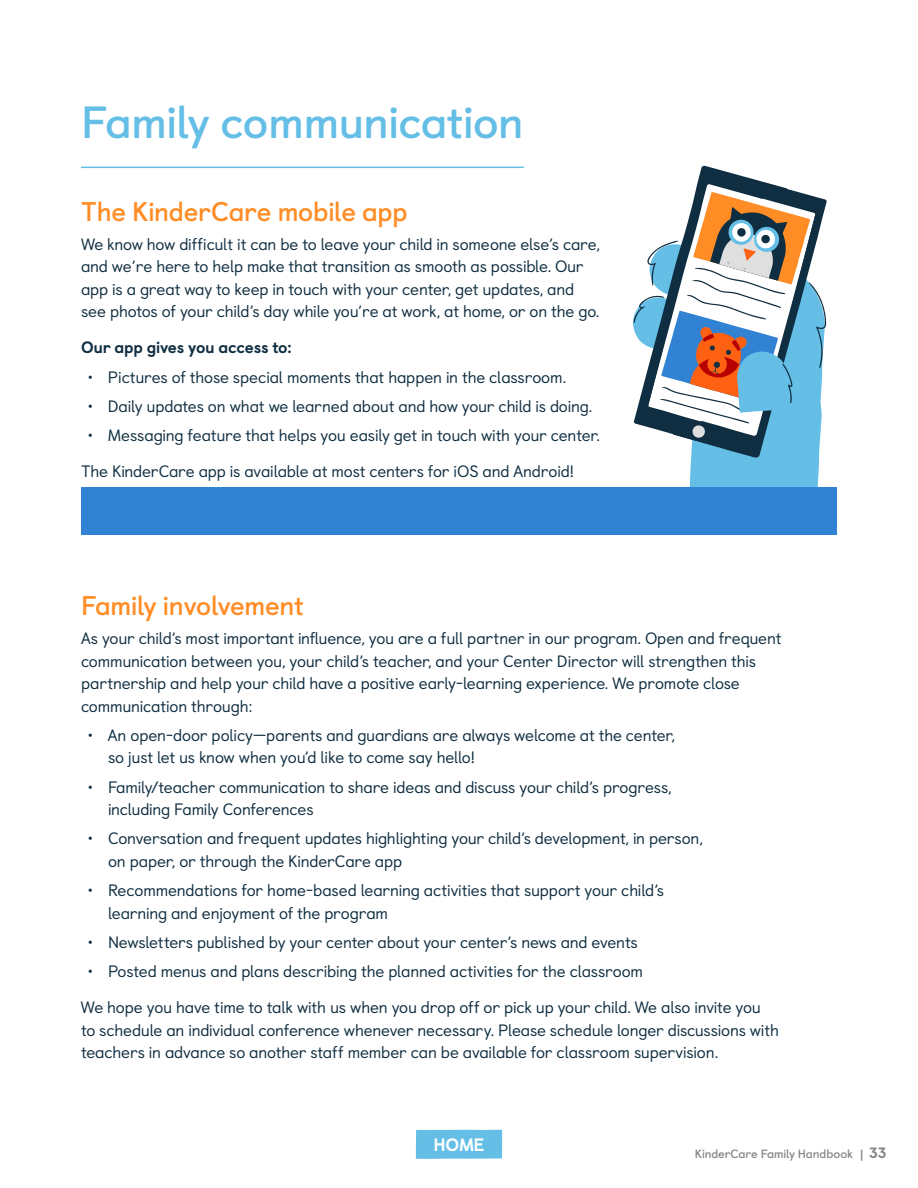
<style>
.page{position:relative;width:918px;height:1188px;background:#fff}
.page>*{position:absolute;margin:0;border:0;box-sizing:border-box;transform-origin:0 0}
.t1{font:700 45px "Castledown";letter-spacing:-.015em;color:#64bee6}
.t2{font:700 27px "Castledown";letter-spacing:-.015em;color:#ff8c24}
.t3{font:800 18px "Castledown";color:#fff}
.t4{font:16.5px/22.5px "Castledown";letter-spacing:-.015em;color:#102e41}
.t5{font:800 16.5px "Castledown";letter-spacing:-.015em;color:#102e41}
.t6{font:700 12px "Castledown";letter-spacing:-.01em;color:#868787}
.s1{font-weight:800;font-size:15px}
</style>
<div class="page">
<hr style="left:81px;top:167px;width:443px;height:1px;background:#64bee6">
<svg style="left:633px;top:166px;width:194px;height:321px"></svg>
<div style="left:81px;top:487px;width:756px;height:47px;background:#3282d4"></div>
<div style="left:416px;top:1130px;width:86px;height:29px;background:#64bee6"></div>
<h1 class="t1" style="left:81px;top:87px;width:444px">Family communication</h1>
<h2 class="t2" style="left:81px;top:190px;width:328px">The KinderCare mobile app</h2>
<p class="t4" style="left:81px;top:232px;width:520px">We know how difficult it can be to leave your child in someone else’s care, and we’re here to help make that transition as smooth as possible. Our app is a great way to keep in touch with your center, get updates, and see photos of your child’s day while you’re at work, at home, or on the go.</p>
<p class="t5" style="left:81px;top:334px;width:212px">Our app gives you access to:</p>
<p class="t4" style="left:88px;top:364px;width:478px">• Pictures of those special moments that happen in the classroom.</p>
<p class="t4" style="left:88px;top:394px;width:504px">• Daily updates on what we learned about and how your child is doing.</p>
<p class="t4" style="left:81px;top:416px;width:519px;line-height:36px;text-indent:7px">• Messaging feature that helps you easily get in touch with your center.<br>The KinderCare app is available at most centers for iOS and Android!</p>
<h2 class="t2" style="left:81px;top:584px;width:224px">Family involvement</h2>
<p class="t4" style="left:81px;top:626px;width:702px">As your child’s most important influence, you are a full partner in our program. Open and frequent communication between you, your child’s teacher, and your Center Director will strengthen this partnership and help your child have a positive early-learning experience. We promote close communication through:</p>
<p class="t4" style="left:108px;top:723px;width:569px;text-indent:-20px">• An open-door policy—parents and guardians are always welcome at the center, so just let us know when you’d like to come say hello!</p>
<p class="t4" style="left:108px;top:774px;width:565px;text-indent:-20px">• Family/teacher communication to share ideas and discuss your child’s progress, including Family Conferences</p>
<p class="t4" style="left:108px;top:826px;width:597px;text-indent:-20px">• Conversation and frequent updates highlighting your child’s development, in person, on paper, or through the KinderCare app</p>
<p class="t4" style="left:108px;top:878px;width:558px;text-indent:-20px">• Recommendations for home-based learning activities that support your child’s learning and enjoyment of the program</p>
<p class="t4" style="left:88px;top:929px;width:552px">• Newsletters published by your center about your center’s news and events</p>
<p class="t4" style="left:81px;top:952px;width:681px;line-height:36px;text-indent:7px">• Posted menus and plans describing the planned activities for the classroom<br>We hope you have time to talk with us when you drop off or pick up your child. We also invite you</p>
<p class="t4" style="left:81px;top:1017px;width:700px">to schedule an individual conference whenever necessary. Please schedule longer discussions with teachers in advance so another staff member can be available for classroom supervision.</p>
<p class="t3" style="left:433px;top:1130px;width:53px">HOME</p>
<p class="t6" style="left:695px;top:1144px;width:193px">KinderCare Family Handbook | <span class="s1">33</span></p>
</div>
